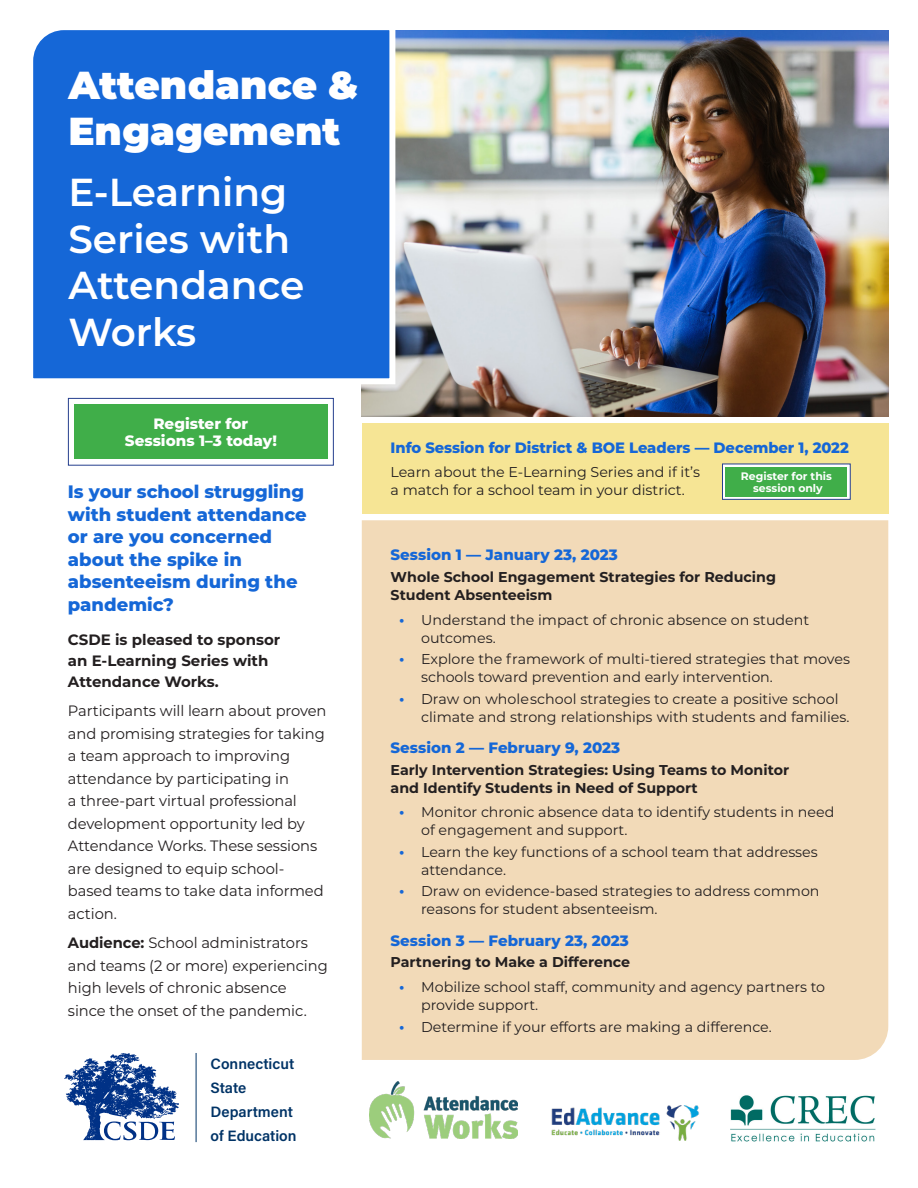
<style>
.page{position:relative;width:918px;height:1188px;background:#fff}
.page>*{position:absolute;margin:0;border:0;box-sizing:border-box;transform-origin:0 0}
.t1{font:600 39px/46.8px "Montserrat";color:#fff}
.t2{font:900 39px/46.8px "Montserrat";color:#fff}
.t3{font:800 18px/22.5px "Montserrat";color:#1567d7}
.t4{font:15px/22.5px "Montserrat";letter-spacing:-.005em;color:#231f20}
.t5{font:800 15px "Montserrat";color:#1567d7}
.t6{font:700 15px/21px "Montserrat";color:#231f20}
.t7{font:600 15px/24px "Acumin Pro";color:#036}
.t8{font:800 15px/16.4px "Montserrat";color:#fff;text-align:center}
.List_Paragraph{font:14.25px/18px "Montserrat";color:#231f20}
.Heading_2{font:700 14.25px/18px "Montserrat";color:#231f20}
.t9{font:700 10.8px/11.9px "Montserrat";color:#fff;text-align:center}
.s1{font-weight:700}
.s2{font-weight:700;font-size:15px;color:#1567d7}
</style>
<div class="page">
<div style="left:362px;top:423px;width:526px;height:91px;background:#f6e595"></div>
<div style="left:362px;top:520px;width:526px;height:540px;background:#f2dab8"></div>
<img style="left:362px;top:30px;width:526px;height:387px">
<div style="left:33px;top:30px;width:365px;height:357px;background:#1567d7"></div>
<hr style="left:196px;top:1053px;width:1px;height:89px;background:#036">
<svg style="left:722px;top:464px;width:129px;height:36px"></svg>
<div style="left:726px;top:467px;width:121px;height:29px;background:#40ae49"></div>
<div style="left:68px;top:398px;width:266px;height:68px;border:1px solid #253f8e"></div>
<div style="left:74px;top:404px;width:254px;height:55px;background:#40ae49"></div>
<svg style="left:64px;top:1053px;width:115px;height:87px"></svg>
<img style="left:370px;top:1081px;width:147px;height:58px">
<img style="left:551px;top:1105px;width:148px;height:36px">
<img style="left:731px;top:1095px;width:145px;height:47px">
<p class="t2" style="left:68px;top:59px;width:292px">Attendance &amp;<br>Engagement</p>
<p class="t1" style="left:68px;top:167px;width:238px">E-Learning<br>Series with<br>Attendance<br>Works</p>
<p class="t8" style="left:125px;top:415px;width:154px">Register for<br>Sessions 1–3 today!</p>
<p class="t3" style="left:68px;top:479px;width:240px">Is your school struggling with student attendance or are you concerned about the spike in absenteeism during the pandemic?</p>
<p class="t6" style="left:68px;top:629px;width:214px">CSDE is pleased to sponsor an E-Learning Series with<br>Attendance Works.</p>
<p class="t4" style="left:68px;top:699px;width:260px">Participants will learn about proven and promising strategies for taking a team approach to improving attendance by participating in<br>a three-part virtual professional development opportunity led by<br>Attendance Works. These sessions are designed to equip school&shy;based teams to take data informed action.</p>
<p class="t4" style="left:68px;top:931px;width:261px"><span class="s1">Audience:</span> School administrators and teams (2 or more) experiencing high levels of chronic absence since the onset of the pandemic.</p>
<p class="t7" style="left:211px;top:1051px;width:88px">Connecticut<br>State<br>Department of Education</p>
<p class="t5" style="left:391px;top:436px;width:460px">Info Session for District &amp; BOE Leaders — December 1, 2022</p>
<p class="List_Paragraph" style="left:391px;top:463px;width:311px">Learn about the E-Learning Series and if it’s a match for a school team in your district.</p>
<p class="t9" style="left:741px;top:470px;width:93px">Register for this session only</p>
<p class="t5" style="left:391px;top:544px;width:229px">Session 1 — January 23, 2023</p>
<p class="Heading_2" style="left:391px;top:567px;width:387px">Whole School Engagement Strategies for Reducing<br>Student Absenteeism</p>
<p class="List_Paragraph" style="left:421px;top:610px;width:390px;text-indent:-22px"><span class="s2">•</span> Understand the impact of chronic absence on student outcomes.</p>
<p class="List_Paragraph" style="left:421px;top:650px;width:430px;text-indent:-22px"><span class="s2">•</span> Explore the framework of multi-tiered strategies that moves schools toward prevention and early intervention.</p>
<p class="List_Paragraph" style="left:421px;top:689px;width:430px;text-indent:-22px"><span class="s2">•</span> Draw on whole school strategies to create a positive school climate and strong relationships with students and families.</p>
<p class="t5" style="left:391px;top:737px;width:231px">Session 2 — February 9, 2023</p>
<p class="Heading_2" style="left:391px;top:760px;width:400px">Early Intervention Strategies: Using Teams to Monitor and Identify Students in Need of Support</p>
<p class="List_Paragraph" style="left:421px;top:803px;width:415px;text-indent:-22px"><span class="s2">•</span> Monitor chronic absence data to identify students in need of engagement and support.</p>
<p class="List_Paragraph" style="left:421px;top:842px;width:398px;text-indent:-22px"><span class="s2">•</span> Learn the key functions of a school team that addresses attendance.</p>
<p class="List_Paragraph" style="left:421px;top:882px;width:400px;text-indent:-22px"><span class="s2">•</span> Draw on evidence-based strategies to address common reasons for student absenteeism.</p>
<p class="t5" style="left:391px;top:930px;width:240px">Session 3 — February 23, 2023</p>
<p class="Heading_2" style="left:391px;top:953px;width:241px">Partnering to Make a Difference</p>
<p class="List_Paragraph" style="left:421px;top:978px;width:406px;text-indent:-22px"><span class="s2">•</span> Mobilize school staff, community and agency partners to provide support.</p>
<p class="List_Paragraph" style="left:399px;top:1017px;width:374px"><span class="s2">•</span> Determine if your efforts are making a difference.</p>
</div>
